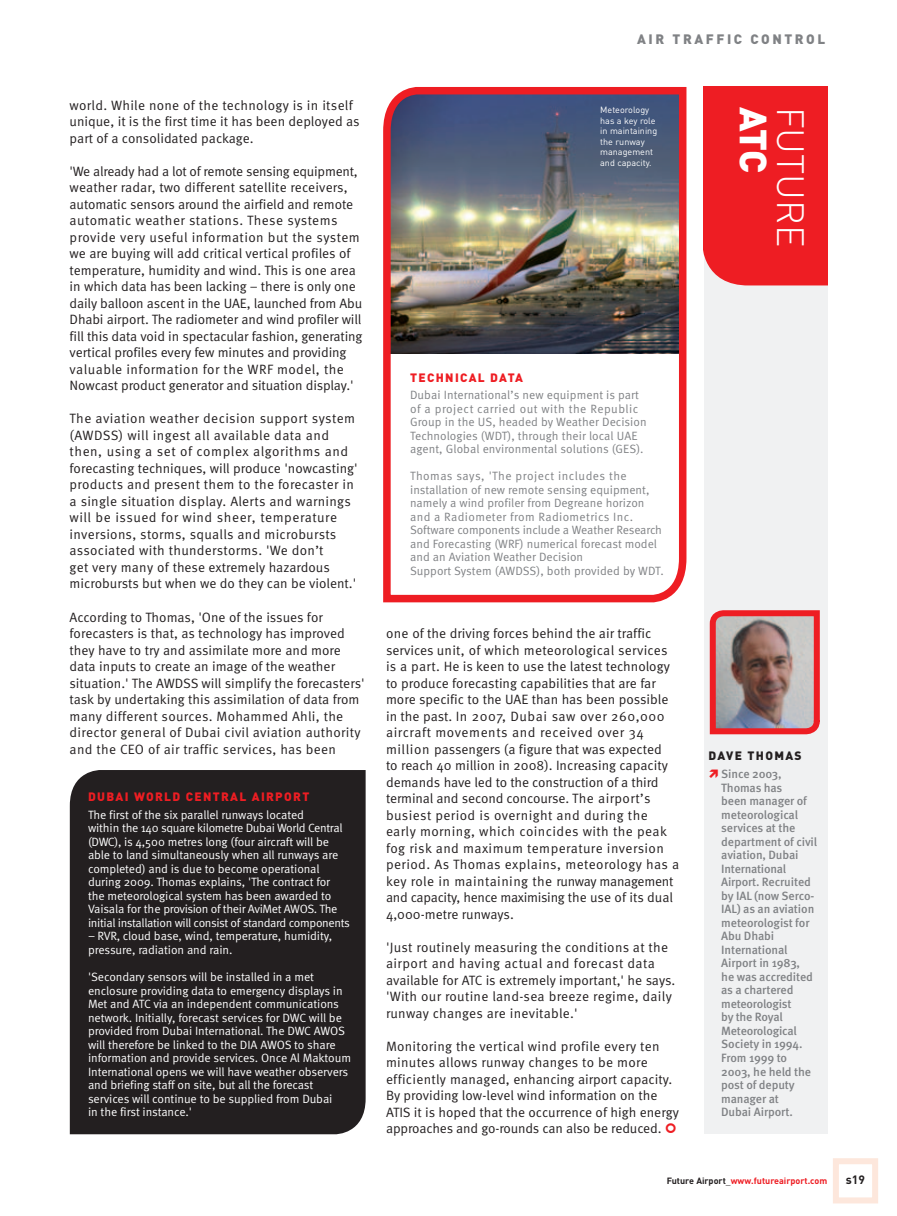
<style>
.page{position:relative;width:897px;height:1216px;background:#fff}
.page>*{position:absolute;margin:0;border:0;box-sizing:border-box;transform-origin:0 0}
.t1{font:300 37.5px "DINOT";color:#fff}
.t2{font:900 37.5px "DINOT";color:#fff}
.t3{font:13.5px/16.5px "Meta OT";color:#231f20}
.t4{font:13.5px/16.5px "Meta OT";letter-spacing:.02em;color:#231f20}
.t5{font:900 13.5px "DINOT";letter-spacing:.19em;color:#808285}
.t6{font:12px/13.5px "Meta OT";letter-spacing:-.01em;color:#fff}
.t7{font:12px/13.5px "Meta OT";color:#808285}
.t8{font:500 12px/13.5px "Meta OT";letter-spacing:-.01em;color:#808285}
.t9{font:900 12px "DINOT";letter-spacing:.11em;color:#ee1d23}
.t10{font:900 12px "DINOT";letter-spacing:.11em;color:#231f20}
.t11{font:700 12px "DINOT";color:#231f20}
.t12{font:9px/10.5px "DINOT";color:#fff}
.t13{font:700 9px "DINOT";color:#ee1d23}
.s1{color:#231f20}
.s2{font-weight:400;color:#231f20}
</style>
<div class="page">
<div style="left:703px;top:87px;width:123px;height:1046px;background:#f0f1f2"></div>
<div style="left:703px;top:87px;width:123px;height:198px;background:#ee1d23"></div>
<img style="left:383px;top:87px;width:304px;height:516px">
<div style="left:70px;top:770px;width:295px;height:363px;background:#231f20"></div>
<img style="left:709px;top:610px;width:111px;height:125px">
<div style="left:832px;top:1157px;width:45px;height:45px;border:6px solid #fde7dc"></div>
<p class="t3" style="left:70px;top:97px;width:291px">world. While none of the technology is in itself unique, it is the first time it has been deployed as part of a consolidated package.</p>
<p class="t3" style="left:70px;top:163px;width:294px">'We already had a lot of remote sensing equipment, weather radar, two different satellite receivers, automatic sensors around the airfield and remote automatic weather stations. These systems provide very useful information but the system we are buying will add critical vertical profiles of temperature, humidity and wind. This is one area in which data has been lacking – there is only one daily balloon ascent in the UAE, launched from Abu Dhabi airport. The radiometer and wind profiler will fill this data void in spectacular fashion, generating vertical profiles every few minutes and providing valuable information for the WRF model, the Nowcast product generator and situation display.'</p>
<p class="t4" style="left:70px;top:410px;width:289px">The aviation weather decision support system (AWDSS) will ingest all available data and then, using a set of complex algorithms and forecasting techniques, will produce 'nowcasting' products and present them to the forecaster in a single situation display. Alerts and warnings will be issued for wind sheer, temperature inversions, storms, squalls and microbursts associated with thunderstorms. 'We don’t<br>get very many of these extremely hazardous microbursts but when we do they can be violent.'</p>
<p class="t3" style="left:70px;top:608px;width:296px">According to Thomas, 'One of the issues for forecasters is that, as technology has improved they have to try and assimilate more and more data inputs to create an image of the weather situation.' The AWDSS will simplify the forecasters' task by undertaking this assimilation of data from many different sources. Mohammed Ahli, the director general of Dubai civil aviation authority and the CEO of air traffic services, has been</p>
<p class="t9" style="left:88px;top:788px;width:223px">DUBAI WORLD CENTRAL AIRPORT</p>
<p class="t6" style="left:88px;top:807px;width:263px">The first of the six parallel runways located<br>within the 140 square kilometre Dubai World Central (DWC), is 4,500 metres long (four aircraft will be able to land simultaneously when all runways are completed) and is due to become operational during 2009. Thomas explains, 'The contract for<br>the meteorological system has been awarded to Vaisala for the provision of their AviMet AWOS. The initial installation will consist of standard components</p>
<p class="t6" style="left:88px;top:929px;width:246px">– RVR, cloud base, wind, temperature, humidity, pressure, radiation and rain.</p>
<p class="t6" style="left:88px;top:969px;width:264px">'Secondary sensors will be installed in a met enclosure providing data to emergency displays in Met and ATC via an independent communications network. Initially, forecast services for DWC will be provided from Dubai International. The DWC AWOS will therefore be linked to the DIA AWOS to share information and provide services. Once Al Maktoum International opens we will have weather observers and briefing staff on site, but all the forecast services will continue to be supplied from Dubai<br>in the first instance.'</p>
<p class="t5" style="left:637px;top:30px;width:189px">AIR TRAFFIC CONTROL</p>
<p class="t12" style="left:600px;top:104px;width:58px">Meteorology has a key role in maintaining the runway management and capacity.</p>
<h1 class="t2" style="left:778px;top:107px;width:68px;rotate:90deg">ATC</h1>
<h1 class="t1" style="left:816px;top:107px;width:142px;rotate:90deg">FUTURE</h1>
<p class="t9" style="left:410px;top:369px;width:98px">TECHNICAL DATA</p>
<p class="t7" style="left:410px;top:388px;width:238px">Dubai International’s new equipment is part of a project carried out with the Republic Group in the US, headed by Weather Decision Technologies (WDT), through their local UAE agent, Global environmental solutions (GES).</p>
<p class="t7" style="left:410px;top:469px;width:255px">Thomas says, 'The project includes the installation of new remote sensing equipment, namely a wind profiler from Degreane horizon and a Radiometer from Radiometrics Inc.<br>Software components include a Weather Research and Forecasting (WRF) numerical forecast model and an Aviation Weather Decision<br>Support System (AWDSS), both provided by WDT.</p>
<p class="t3" style="left:386px;top:625px;width:295px">one of the driving forces behind the air traffic services unit, of which meteorological services is a part. He is keen to use the latest technology to produce forecasting capabilities that are far more specific to the UAE than has been possible in the past. In 2007, Dubai saw over 260,000 aircraft movements and received over 34 million passengers (a figure that was expected<br>to reach 40 million in 2008). Increasing capacity demands have led to the construction of a third terminal and second concourse. The airport’s busiest period is overnight and during the early morning, which coincides with the peak fog risk and maximum temperature inversion period. As Thomas explains, meteorology has a key role in maintaining the runway management and capacity, hence maximising the use of its dual 4,000-metre runways.</p>
<p class="t4" style="left:386px;top:938px;width:291px">'Just routinely measuring the conditions at the airport and having actual and forecast data available for ATC is extremely important,' he says. 'With our routine land-sea breeze regime, daily runway changes are inevitable.'</p>
<p class="t3" style="left:386px;top:1037px;width:294px">Monitoring the vertical wind profile every ten minutes allows runway changes to be more efficiently managed, enhancing airport capacity.<br>By providing low-level wind information on the ATIS it is hoped that the occurrence of high energy approaches and go-rounds can also be reduced.</p>
<p class="t10" style="left:708px;top:747px;width:95px">DAVE THOMAS</p>
<p class="t8" style="left:721px;top:767px;width:97px">Since 2003,<br>Thomas has<br>been manager of meteorological services at the department of civil aviation, Dubai<br>International<br>Airport. Recruited by IAL (now Serco-<br>IAL) as an aviation meteorologist for<br>Abu Dhabi<br>International<br>Airport in 1983,<br>he was accredited as a chartered meteorologist<br>by the Royal<br>Meteorological<br>Society in 1994.<br>From 1999 to<br>2003, he held the post of deputy manager at<br>Dubai Airport.</p>
<p class="t13" style="left:666px;top:1174px;width:162px"><span class="s1">Future Airport</span><span class="s2">_</span>www.futureairport.com</p>
<p class="t11" style="left:845px;top:1171px;width:21px">s19</p>
</div>
